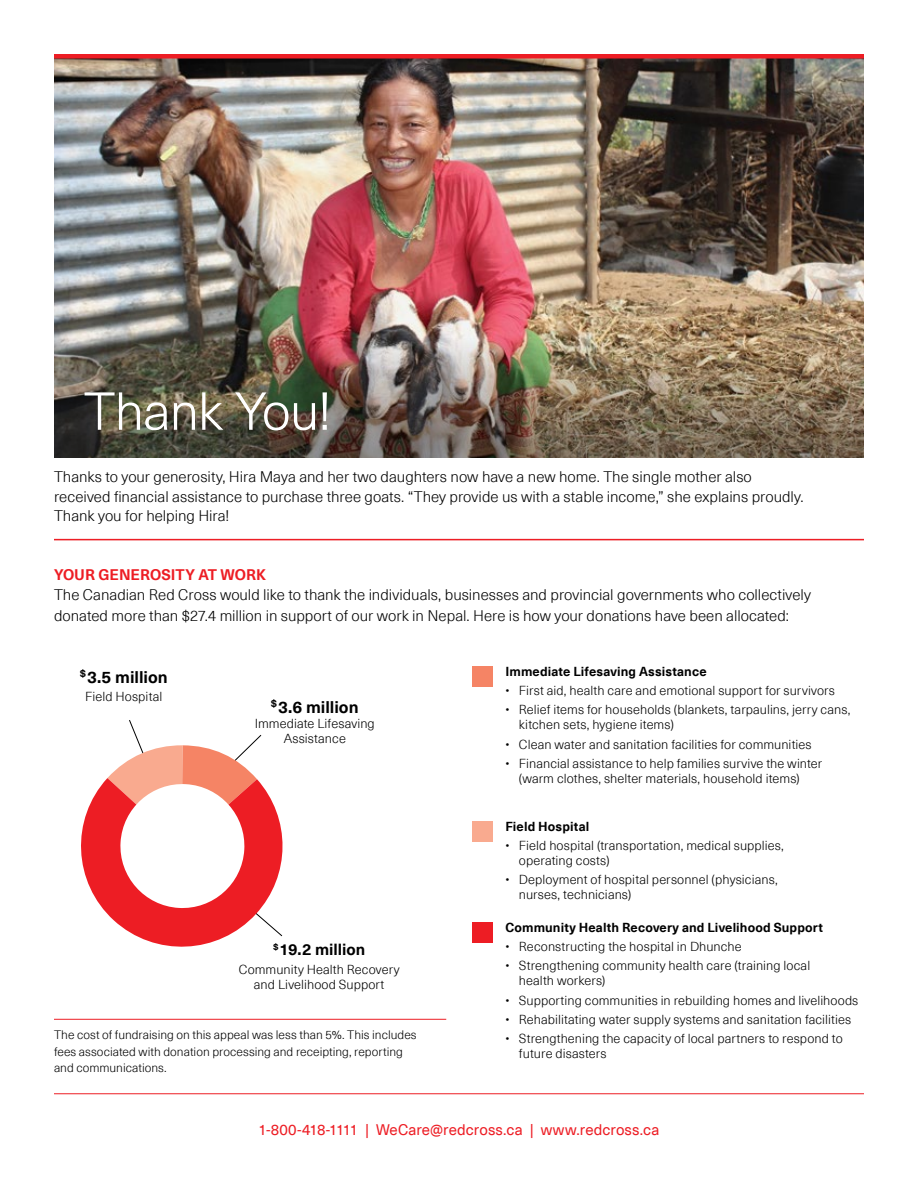
<style>
.page{position:relative;width:918px;height:1188px;background:#fff}
.page>*{position:absolute;margin:0;border:0;box-sizing:border-box;transform-origin:0 0}
.t1{font:300 52.5px "Neue Haas Unica Pro";letter-spacing:-.02em;color:#fff}
.t2{font:700 16.5px "Neue Haas Unica Pro";letter-spacing:-.005em;color:#000}
.t3{font:700 15.75px "Neue Haas Unica Pro";letter-spacing:-.005em;color:#000}
.t4{font:300 15px/19.5px "Neue Haas Unica Pro";color:#000}
.t5{font:15px "Neue Haas Unica Pro";letter-spacing:.005em;color:#ed1d24}
.t6{font:700 15px "Neue Haas Unica Pro";color:#ed1d24}
.t7{font:300 12.75px/15px "Neue Haas Unica Pro";letter-spacing:.005em;color:#000}
.t8{font:700 12.75px "Neue Haas Unica Pro";letter-spacing:.01em;color:#000}
.t9{font:300 12px/16.5px "Neue Haas Unica Pro";letter-spacing:.005em;color:#000}
</style>
<div class="page">
<img style="left:54px;top:58px;width:810px;height:248px">
<div style="left:472px;top:922px;width:21px;height:21px;background:#ed1d24"></div>
<div style="left:472px;top:666px;width:21px;height:21px;background:#f58465"></div>
<div style="left:472px;top:821px;width:21px;height:21px;background:#f9aa8f"></div>
<svg style="left:81px;top:720px;width:202px;height:227px"></svg>
<hr style="left:54px;top:54px;width:810px;height:4px;background:#ed1d24">
<img style="left:54px;top:306px;width:810px;height:152px">
<hr style="left:54px;top:1093px;width:810px;height:1px;background:#ed1d24">
<hr style="left:54px;top:539px;width:810px;height:1px;background:#ed1d24">
<hr style="left:54px;top:1019px;width:392px;height:1px;background:#ed1d24">
<h1 class="t1" style="left:84px;top:380px;width:249px">Thank You!</h1>
<p class="t4" style="left:54px;top:468px;width:751px">Thanks to your generosity, Hira Maya and her two daughters now have a new home. The single mother also received financial assistance to purchase three goats. “They provide us with a stable income,” she explains proudly.<br>Thank you for helping Hira!</p>
<p class="t6" style="left:54px;top:565px;width:214px">YOUR GENEROSITY AT WORK</p>
<p class="t4" style="left:54px;top:584px;width:758px;line-height:21px">The Canadian Red Cross would like to thank the individuals, businesses and provincial governments who collectively donated more than $27.4 million in support of our work in Nepal. Here is how your donations have been allocated:</p>
<p class="t2" style="left:80px;top:667px;width:89px"><sup>$</sup>3.5 million</p>
<p class="t7" style="left:85px;top:689px;width:79px">Field Hospital</p>
<p class="t2" style="left:271px;top:697px;width:89px"><sup>$</sup>3.6 million</p>
<p class="t7" style="left:255px;top:717px;width:122px;text-align:center">Immediate Lifesaving<br>Assistance</p>
<p class="t3" style="left:273px;top:940px;width:94px"><sup>$</sup>19.2 million</p>
<p class="t7" style="left:239px;top:962px;width:162px;text-align:center">Community Health Recovery and Livelihood Support</p>
<p class="t9" style="left:54px;top:1027px;width:364px">The cost of fundraising on this appeal was less than 5%. This includes fees associated with donation processing and receipting, reporting and communications.</p>
<p class="t8" style="left:505px;top:663px;width:203px">Immediate Lifesaving Assistance</p>
<p class="t7" style="left:505px;top:683px;width:331px">• First aid, health care and emotional support for survivors</p>
<p class="t7" style="left:519px;top:703px;width:333px;text-indent:-14px">• Relief items for households (blankets, tarpaulins, jerry cans, kitchen sets, hygiene items)</p>
<p class="t7" style="left:505px;top:737px;width:308px">• Clean water and sanitation facilities for communities</p>
<p class="t7" style="left:519px;top:756px;width:305px;text-indent:-14px">• Financial assistance to help families survive the winter (warm clothes, shelter materials, household items)</p>
<p class="t8" style="left:505px;top:818px;width:85px">Field Hospital</p>
<p class="t7" style="left:519px;top:838px;width:266px;text-indent:-14px">• Field hospital (transportation, medical supplies, operating costs)</p>
<p class="t7" style="left:519px;top:872px;width:260px;text-indent:-14px">• Deployment of hospital personnel (physicians, nurses, technicians)</p>
<p class="t8" style="left:505px;top:919px;width:319px">Community Health Recovery and Livelihood Support</p>
<p class="t7" style="left:505px;top:939px;width:238px">• Reconstructing the hospital in Dhunche</p>
<p class="t7" style="left:519px;top:958px;width:293px;text-indent:-14px">• Strengthening community health care (training local health workers)</p>
<p class="t7" style="left:505px;top:993px;width:354px">• Supporting communities in rebuilding homes and livelihoods</p>
<p class="t7" style="left:505px;top:1012px;width:347px">• Rehabilitating water supply systems and sanitation facilities</p>
<p class="t7" style="left:519px;top:1031px;width:325px;text-indent:-14px">• Strengthening the capacity of local partners to respond to future disasters</p>
<p class="t5" style="left:259px;top:1121px;width:402px">1-800-418-1111 | WeCare@redcross.ca | www.redcross.ca</p>
</div>
